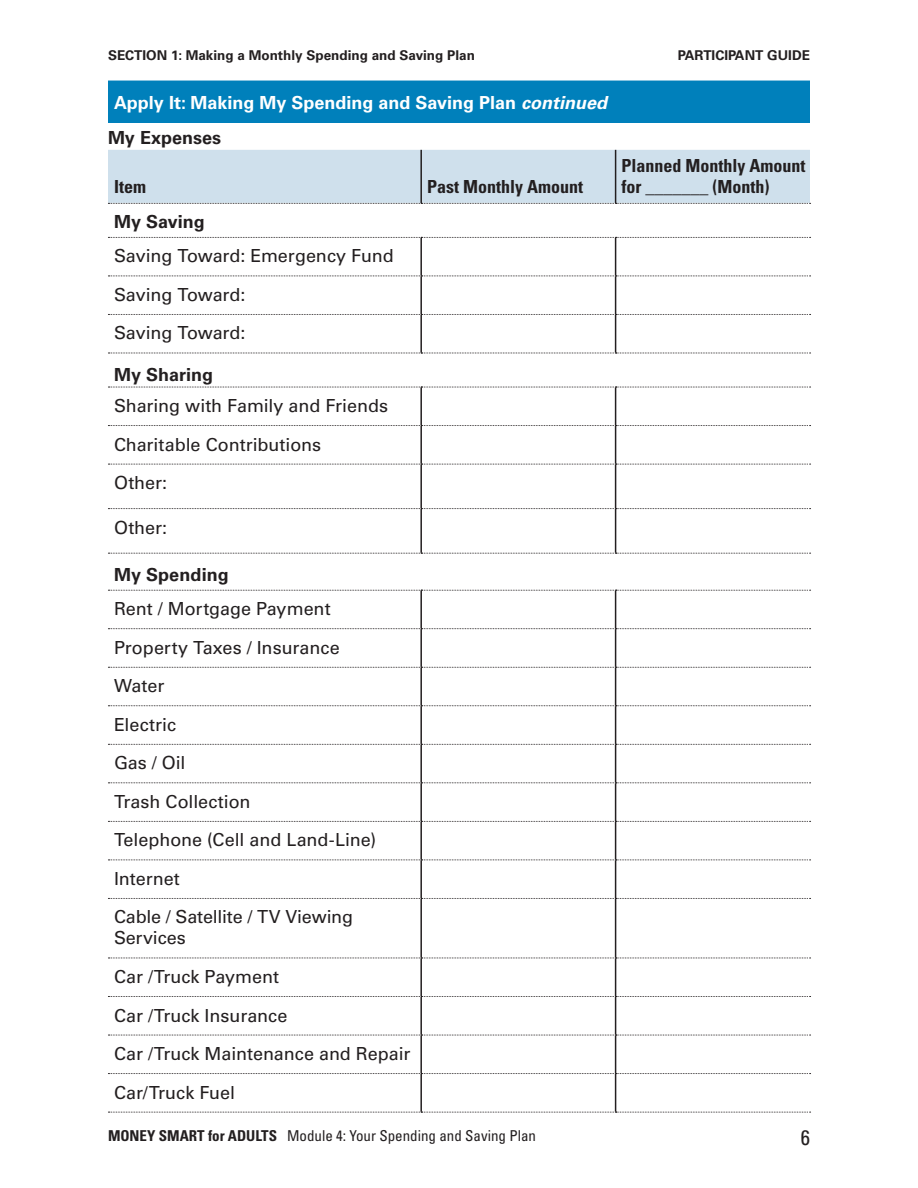
<style>
.page{position:relative;width:918px;height:1188px;background:#fff}
.page>*{position:absolute;margin:0;border:0;box-sizing:border-box;transform-origin:0 0}
.t1{font:condensed 21px "Univers LT Std";color:#231f20}
.t2{font:18px/21px "Univers LT Std";color:#231f20}
.t3{font:700 condensed 18px/21px "Univers LT Std";color:#231f20}
.aply_cont{font:700 18px "Univers LT Std";color:#fff}
.Heading_5{font:700 18px "Univers LT Std";color:#231f20}
.t4{font:condensed 15px "Univers LT Std";color:#231f20}
.t5{font:700 13.5px "Univers LT Std";color:#231f20}
.s1{font-style:italic}
.s2{font-weight:700}
</style>
<div class="page">
<hr style="left:420px;top:238px;width:2px;height:38px;background:#231f20">
<hr style="left:615px;top:238px;width:1px;height:38px;background:#231f20">
<hr style="left:420px;top:276px;width:2px;height:38px;background:#231f20">
<hr style="left:615px;top:276px;width:1px;height:38px;background:#231f20">
<hr style="left:420px;top:315px;width:2px;height:38px;background:#231f20">
<hr style="left:615px;top:315px;width:1px;height:38px;background:#231f20">
<hr style="left:420px;top:387px;width:2px;height:38px;background:#231f20">
<hr style="left:615px;top:387px;width:1px;height:38px;background:#231f20">
<hr style="left:420px;top:426px;width:2px;height:38px;background:#231f20">
<hr style="left:615px;top:426px;width:1px;height:38px;background:#231f20">
<hr style="left:420px;top:464px;width:2px;height:44px;background:#231f20">
<hr style="left:615px;top:464px;width:1px;height:44px;background:#231f20">
<hr style="left:420px;top:509px;width:2px;height:44px;background:#231f20">
<hr style="left:615px;top:509px;width:1px;height:44px;background:#231f20">
<hr style="left:420px;top:591px;width:2px;height:37px;background:#231f20">
<hr style="left:615px;top:591px;width:1px;height:37px;background:#231f20">
<hr style="left:420px;top:629px;width:2px;height:38px;background:#231f20">
<hr style="left:615px;top:629px;width:1px;height:38px;background:#231f20">
<hr style="left:420px;top:668px;width:2px;height:37px;background:#231f20">
<hr style="left:615px;top:668px;width:1px;height:37px;background:#231f20">
<hr style="left:420px;top:706px;width:2px;height:38px;background:#231f20">
<hr style="left:615px;top:706px;width:1px;height:38px;background:#231f20">
<hr style="left:420px;top:745px;width:2px;height:37px;background:#231f20">
<hr style="left:615px;top:745px;width:1px;height:37px;background:#231f20">
<hr style="left:420px;top:783px;width:2px;height:38px;background:#231f20">
<hr style="left:615px;top:783px;width:1px;height:38px;background:#231f20">
<hr style="left:420px;top:822px;width:2px;height:38px;background:#231f20">
<hr style="left:615px;top:822px;width:1px;height:38px;background:#231f20">
<hr style="left:420px;top:860px;width:2px;height:38px;background:#231f20">
<hr style="left:615px;top:860px;width:1px;height:38px;background:#231f20">
<hr style="left:420px;top:899px;width:2px;height:59px;background:#231f20">
<hr style="left:615px;top:899px;width:1px;height:59px;background:#231f20">
<hr style="left:420px;top:958px;width:2px;height:38px;background:#231f20">
<hr style="left:615px;top:958px;width:1px;height:38px;background:#231f20">
<hr style="left:420px;top:997px;width:2px;height:38px;background:#231f20">
<hr style="left:615px;top:997px;width:1px;height:38px;background:#231f20">
<hr style="left:420px;top:1035px;width:2px;height:38px;background:#231f20">
<hr style="left:615px;top:1035px;width:1px;height:38px;background:#231f20">
<hr style="left:420px;top:1074px;width:2px;height:38px;background:#231f20">
<hr style="left:615px;top:1074px;width:1px;height:38px;background:#231f20">
<svg style="left:108px;top:237px;width:703px;height:1px"></svg>
<svg style="left:108px;top:276px;width:703px;height:1px"></svg>
<svg style="left:108px;top:314px;width:703px;height:1px"></svg>
<svg style="left:108px;top:353px;width:703px;height:1px"></svg>
<svg style="left:108px;top:387px;width:703px;height:1px"></svg>
<svg style="left:108px;top:425px;width:703px;height:1px"></svg>
<svg style="left:108px;top:464px;width:703px;height:1px"></svg>
<svg style="left:108px;top:508px;width:703px;height:1px"></svg>
<svg style="left:108px;top:553px;width:703px;height:1px"></svg>
<svg style="left:108px;top:590px;width:703px;height:1px"></svg>
<svg style="left:108px;top:628px;width:703px;height:1px"></svg>
<svg style="left:108px;top:667px;width:703px;height:1px"></svg>
<div style="left:108px;top:150px;width:703px;height:54px;background:#cfe0ec"></div>
<svg style="left:108px;top:705px;width:703px;height:1px"></svg>
<svg style="left:108px;top:744px;width:703px;height:1px"></svg>
<svg style="left:108px;top:782px;width:703px;height:1px"></svg>
<svg style="left:108px;top:821px;width:703px;height:1px"></svg>
<svg style="left:108px;top:860px;width:703px;height:1px"></svg>
<svg style="left:108px;top:898px;width:703px;height:1px"></svg>
<svg style="left:108px;top:958px;width:703px;height:1px"></svg>
<svg style="left:108px;top:996px;width:703px;height:1px"></svg>
<svg style="left:108px;top:1035px;width:703px;height:1px"></svg>
<svg style="left:108px;top:1073px;width:703px;height:1px"></svg>
<svg style="left:108px;top:1112px;width:703px;height:1px"></svg>
<div style="left:108px;top:86px;width:702px;height:37px;background:#0080bb"></div>
<div style="left:108px;top:81px;width:702px;height:40px;background:#0080bb"></div>
<p class="t5" style="left:108px;top:47px;width:368px">SECTION 1: Making a Monthly Spending and Saving Plan</p>
<p class="t5" style="left:678px;top:47px;width:134px">PARTICIPANT GUIDE</p>
<p class="aply_cont" style="left:114px;top:92px;width:495px">Apply It: Making My Spending and Saving Plan <span class="s1">continued</span></p>
<p class="Heading_5" style="left:108px;top:127px;width:115px">My Expenses</p>
<p class="t3" style="left:114px;top:176px;width:34px">Item</p>
<p class="t3" style="left:427px;top:176px;width:157px">Past Monthly Amount</p>
<p class="Heading_5" style="left:114px;top:212px;width:92px">My Saving</p>
<p class="t2" style="left:114px;top:246px;width:281px">Saving Toward: Emergency Fund</p>
<p class="t2" style="left:114px;top:284px;width:133px">Saving Toward:</p>
<p class="t2" style="left:114px;top:323px;width:133px">Saving Toward:</p>
<p class="Heading_5" style="left:114px;top:364px;width:101px">My Sharing</p>
<p class="t2" style="left:114px;top:395px;width:276px">Sharing with Family and Friends</p>
<p class="t2" style="left:114px;top:434px;width:209px">Charitable Contributions</p>
<p class="t2" style="left:114px;top:472px;width:55px">Other:</p>
<p class="t2" style="left:114px;top:517px;width:55px">Other:</p>
<p class="Heading_5" style="left:114px;top:564px;width:116px">My Spending</p>
<p class="t2" style="left:114px;top:598px;width:218px">Rent / Mortgage Payment</p>
<p class="t2" style="left:114px;top:637px;width:227px">Property Taxes / Insurance</p>
<p class="t2" style="left:114px;top:676px;width:52px">Water</p>
<p class="t2" style="left:114px;top:714px;width:64px">Electric</p>
<p class="t2" style="left:114px;top:753px;width:73px">Gas / Oil</p>
<p class="t2" style="left:114px;top:791px;width:138px">Trash Collection</p>
<p class="t2" style="left:114px;top:830px;width:264px">Telephone (Cell and Land-Line)</p>
<p class="t2" style="left:114px;top:868px;width:67px">Internet</p>
<p class="t2" style="left:114px;top:907px;width:241px">Cable / Satellite / TV Viewing<br>Services</p>
<p class="t2" style="left:114px;top:966px;width:167px">Car /Truck Payment</p>
<p class="t2" style="left:114px;top:1005px;width:175px">Car /Truck Insurance</p>
<p class="t2" style="left:114px;top:1043px;width:298px">Car /Truck Maintenance and Repair</p>
<p class="t2" style="left:114px;top:1082px;width:123px">Car/Truck Fuel</p>
<p class="t3" style="left:622px;top:155px;width:185px">Planned Monthly Amount for _______ (Month)</p>
<p class="t4" style="left:108px;top:1126px;width:430px"><span class="s2">MONEY SMART for ADULTS</span> Module 4: Your Spending and Saving Plan</p>
<p class="t1" style="left:801px;top:1124px;width:11px">6</p>
</div>
